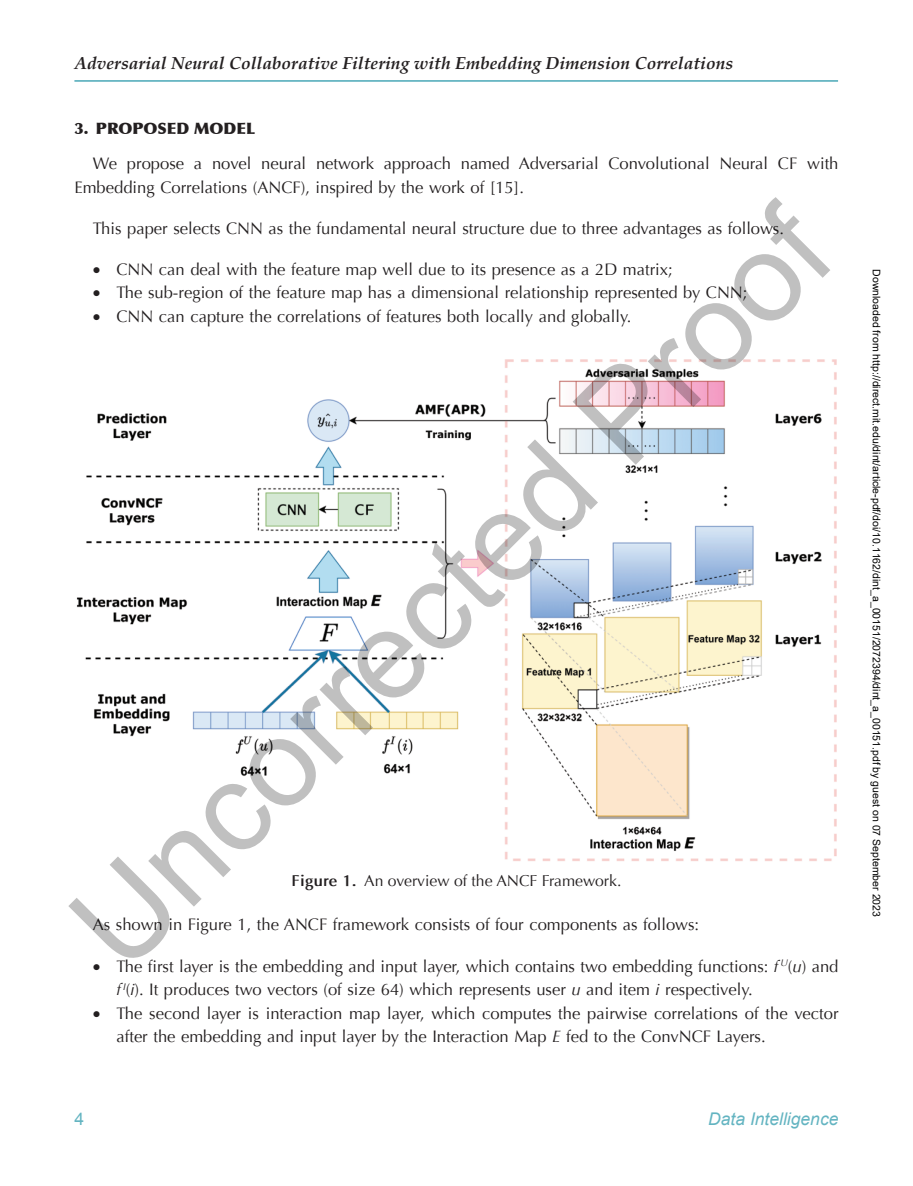
<style>
.page{position:relative;width:913px;height:1186px;background:#fff}
.page>*{position:absolute;margin:0;border:0;box-sizing:border-box;transform-origin:0 0}
.t1{font:124.6px "Arial";color:rgb(0 0 0/.25)}
.t2{font:italic 700 17.5px "Palatino";color:#231f20}
.t3{font:italic 17.5px "Arial";color:#63b4c1}
.t4{font:17.5px "Arial";color:#63b4c1}
.t5{font:16.62px/23.6px "Optima";color:#231f20}
.t6{font:15.75px "Optima";color:#231f20}
.t7{font:900 15.75px "Optima";color:#231f20}
.t8{font:10.5px "Arial";color:#000}
.s1{font-weight:700}
.s2{font-style:italic}
</style>
<div class="page">
<hr style="left:74px;top:80px;width:764px;height:2px;background:#63b4c1">
<img style="left:76px;top:359px;width:761px;height:502px">
<p class="t2" style="left:74px;top:56px;width:660px">Adversarial Neural Collaborative Filtering with Embedding Dimension Correlations</p>
<p class="t7" style="left:74px;top:119px;width:182px">3. PROPOSED MODEL</p>
<p class="t5" style="left:74px;top:152px;width:765px;text-indent:18px">We propose a novel neural network approach named Adversarial Convolutional Neural CF with<br>Embedding Correlations (ANCF), inspired by the work of [15].</p>
<p class="t5" style="left:93px;top:216px;width:693px">This paper selects CNN as the fundamental neural structure due to three advantages as follows.</p>
<p class="t5" style="left:93px;top:257px;width:581px">• CNN can deal with the feature map well due to its presence as a 2D matrix;</p>
<p class="t5" style="left:93px;top:281px;width:656px">• The sub-region of the feature map has a dimensional relationship represented by CNN;</p>
<p class="t5" style="left:93px;top:305px;width:540px">• CNN can capture the correlations of features both locally and globally.</p>
<h1 class="t1" style="left:36px;top:887px;width:1012px;rotate:-45deg">Uncorrected Proof</h1>
<p class="t6" style="left:291px;top:871px;width:331px"><span class="s1">Figure 1.</span> An ov erview of the ANCF Framework.</p>
<p class="t5" style="left:93px;top:913px;width:608px">As shown in Figure 1, the ANCF framework consists of four components as follows:</p>
<p class="t5" style="left:116px;top:954px;width:723px;text-indent:-24px">• The first layer is the embedding and input layer, which contains two embedding functions: <span class="s2">f</span> <sup>U</sup>(<span class="s2">u</span>) and <span class="s2">f</span><sup>I</sup>(<span class="s2">i</span>). It produces two vectors (of size 64) which represents user <span class="s2">u</span> and item <span class="s2">i</span> respectively.</p>
<p class="t5" style="left:116px;top:1001px;width:723px;text-indent:-24px">• The second layer is interaction map layer, which computes the pairwise correlations of the vector after the embedding and input layer by the Interaction Map <span class="s2">E</span> fed to the ConvNCF Layers.</p>
<p class="t4" style="left:74px;top:1109px;width:11px">4</p>
<p class="t3" style="left:708px;top:1109px;width:132px">Data Intelligence</p>
<p class="t8" style="left:880px;top:269px;width:649px;rotate:90deg">Downloaded from http://direct.mit.edu/dint/article-pdf/doi/10.1162/dint_a_00151/2072394/dint_a_00151.pdf by guest on 07 September 2023</p>
</div>
